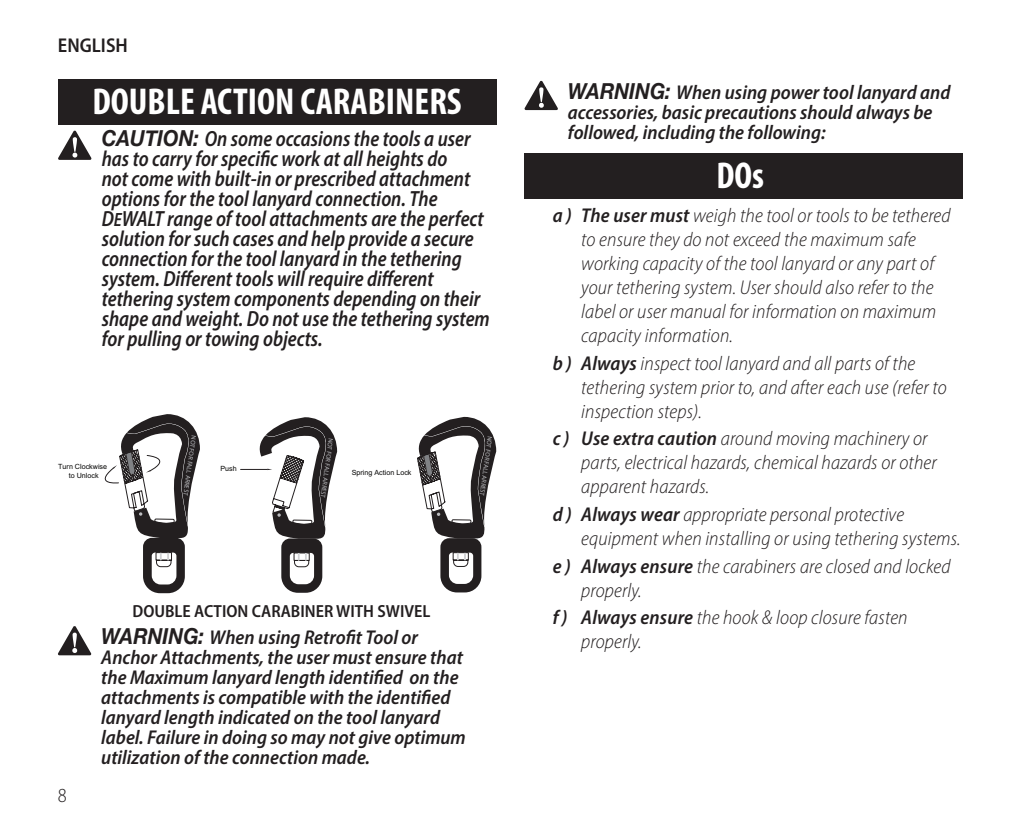
<style>
.page{position:relative;width:1035px;height:836px;background:#fff}
.page>*{position:absolute;margin:0;border:0;box-sizing:border-box;transform-origin:0 0}
.t1{font:700 condensed 37.5px "Myriad Pro";color:#fff}
.t2{font:italic 22px/20px "Myriad Variable Concept";color:#231f20;scale:.91 1}
.t3{font:italic 20px/24px "Myriad Variable Concept";letter-spacing:.005em;color:#231f20}
.t4{font:600 semi-condensed 20px "Myriad Pro";color:#231f20}
.t5{font:300 semi-condensed 20px "Myriad Pro";color:#231f20}
.t6{font:600 semi-condensed 17.5px "Myriad Pro";color:#231f20}
.t7{font:7.25px/8.5px "Arial";color:#050504;text-align:center}
.t8{font:6.5px "Myriad Pro";color:#bcbdc0}
.s1{font-family:"Helvetica Neue";font-weight:700}
.s2{font-size:19.25px}
.s3{font-family:"Helvetica Neue";font-weight:700;font-size:22px}
</style>
<div class="page">
<div style="left:525px;top:153px;width:438px;height:45px;background:#231f20"></div>
<svg style="left:525px;top:81px;width:33px;height:29px"></svg>
<svg style="left:58px;top:626px;width:33px;height:29px"></svg>
<svg style="left:104px;top:414px;width:96px;height:179px"></svg>
<svg style="left:241px;top:417px;width:96px;height:175px"></svg>
<svg style="left:417px;top:417px;width:79px;height:175px"></svg>
<svg style="left:58px;top:131px;width:33px;height:29px"></svg>
<div style="left:58px;top:79px;width:438px;height:45px;background:#231f20"></div>
<p class="t4" style="left:58px;top:34px;width:71px">English</p>
<p class="t1" style="left:92px;top:81px;width:371px">DOUBLE ACTION CARABINERS</p>
<p class="t2" style="left:102px;top:128px;width:428px"><span class="s1">CAUTION:</span> On some occasions the tools a user has to carry for specific work at all heights do<br>not come with built-in or prescribed attachment options for the tool lanyard connection. The D<span class="s2">E</span>WALT range of tool attachments are the perfect solution for such cases and help provide a secure connection for the tool lanyard in the tethering system. Different tools will require different tethering system components depending on their shape and weight. Do not use the tethering system for pulling or towing objects.</p>
<p class="t8" style="left:198px;top:436px;width:62px;rotate:98deg">NOT FOR FALL ARREST</p>
<p class="t8" style="left:335px;top:438px;width:62px;rotate:98deg">NOT FOR FALL ARREST</p>
<p class="t8" style="left:494px;top:437px;width:62px;rotate:98deg">NOT FOR FALL ARREST</p>
<p class="t7" style="left:58px;top:462px;width:50px">Turn Clockwise to Unlock</p>
<p class="t7" style="left:352px;top:468px;width:61px">Spring Action Lock</p>
<p class="t7" style="left:220px;top:464px;width:18px">Push</p>
<p class="t6" style="left:132px;top:601px;width:299px">DOUBLE ACTION CARABINER WITH SWIVEL</p>
<p class="t5" style="left:58px;top:784px;width:10px">8</p>
<p class="t3" style="left:101px;top:627px;width:366px;line-height:20px"><span class="s3">WARNING:</span> When using Retrofit Tool or Anchor Attachments, the user must ensure that the Maximum lanyard length identified on the attachments is compatible with the identified lanyard length indicated on the tool lanyard label. Failure in doing so may not give optimum utilization of the connection made.</p>
<p class="t3" style="left:568px;top:82px;width:384px;line-height:20px"><span class="s3">WARNING:</span> When using power tool lanyard and accessories, basic precautions should always be followed, including the following:</p>
<p class="t1" style="left:716px;top:155px;width:49px">DOs</p>
<p class="t3" style="left:581px;top:203px;width:371px;text-indent:-28px">a ) The user must weigh the tool or tools to be tethered to ensure they do not exceed the maximum safe working capacity of the tool lanyard or any part of your tethering system. User should also refer to the label or user manual for information on maximum capacity information.</p>
<p class="t3" style="left:581px;top:351px;width:367px;text-indent:-28px">b ) Always inspect tool lanyard and all parts of the tethering system prior to, and after each use (refer to inspection steps).</p>
<p class="t3" style="left:581px;top:426px;width:357px;text-indent:-28px">c) Use extra caution around moving machinery or parts, electrical hazards, chemical hazards or other apparent hazards.</p>
<p class="t3" style="left:581px;top:502px;width:381px;text-indent:-28px">d ) Always wear appropriate personal protective equipment when installing or using tethering systems.</p>
<p class="t3" style="left:581px;top:554px;width:371px;text-indent:-28px">e ) Always ensure the carabiners are closed and locked properly.</p>
<p class="t3" style="left:581px;top:605px;width:328px;text-indent:-28px">f ) Always ensure the hook &amp; loop closure fasten properly.</p>
</div>
